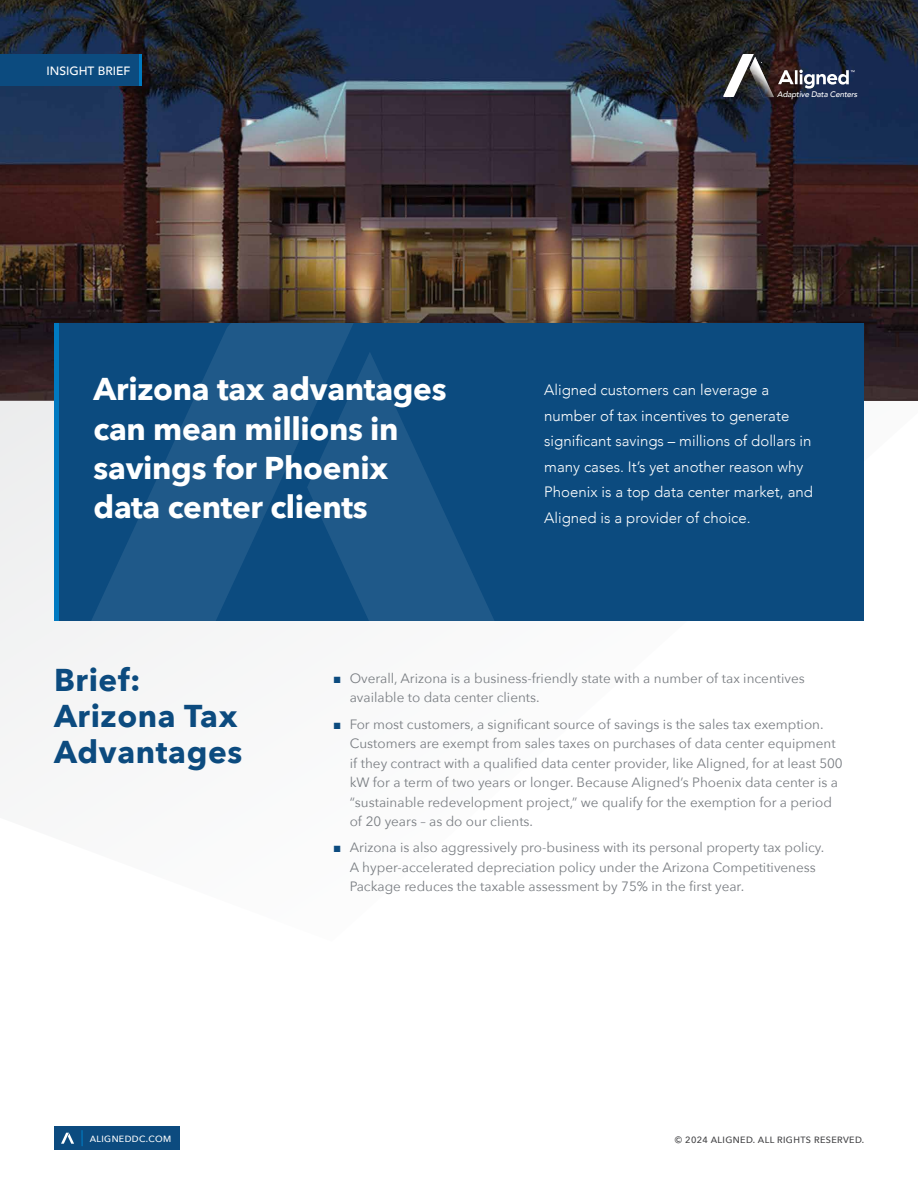
<style>
.page{position:relative;width:918px;height:1188px;background:#fff}
.page>*{position:absolute;margin:0;border:0;box-sizing:border-box;transform-origin:0 0}
.t1{font:700 31.5px/39.3px "Avenir Next";letter-spacing:-.01em;color:#fff}
.t2{font:700 31.5px/36px "Avenir Next";letter-spacing:.02em;color:#0c4b7f}
.t3{font:300 15px/25.5px "Avenir";color:#fff}
.t4{font:13.5px/19.5px "Avenir Next";color:#797d82}
.t5{font:500 12px "Avenir";color:#fff}
.t6{font:500 9.15px "Avenir Next";letter-spacing:.04em;color:#424244}
.t7{font:500 9px "Avenir Next";letter-spacing:.04em;color:#fff}
.t8{font:italic 500 8.1px "Avenir";letter-spacing:-.02em;color:#fff}
.s1{font-family:"Arial";color:#0c4b7f}
</style>
<div class="page">
<div style="left:54px;top:1127px;width:126px;height:23px;background:#0c4b7f"></div>
<svg style="left:61px;top:1133px;width:13px;height:11px"></svg>
<svg style="left:81px;top:1130px;width:2px;height:16px"></svg>
<img style="left:0;top:0;width:918px;height:401px">
<div style="left:0;top:401px;width:184px;height:338px;background:#f3f4f4"></div>
<div style="left:54px;top:323px;width:810px;height:298px;background:#0c4b7f"></div>
<hr style="left:54px;top:323px;width:4px;height:298px;background:#007ac1">
<svg style="left:355px;top:353px;width:139px;height:268px;fill:#1f5989"></svg>
<svg style="left:91px;top:323px;width:264px;height:298px;fill:#1f5989"></svg>
<div style="left:0;top:54px;width:142px;height:31px;background:#007ac1"></div>
<div style="left:0;top:54px;width:139px;height:31px;background:#0c4b7f"></div>
<svg style="left:723px;top:54px;width:132px;height:43px;background:#4f505d"></svg>
<p class="t5" style="left:46px;top:60px;width:85px">INSIGHT BRIEF</p>
<p class="t8" style="left:777px;top:89px;width:82px">Adaptive Data Centers</p>
<h1 class="t1" style="left:94px;top:369px;width:354px">Arizona tax advantages can mean millions in savings for Phoenix data center clients</h1>
<p class="t3" style="left:544px;top:378px;width:270px">Aligned customers can leverage a number of tax incentives to generate significant savings – millions of dollars in many cases. It’s yet another reason why Phoenix is a top data center market, and Aligned is a provider of choice.</p>
<h1 class="t2" style="left:54px;top:662px;width:190px">Brief:<br>Arizona Tax<br>Advantages</h1>
<p class="t4" style="left:350px;top:668px;width:457px;text-indent:-17px"><span class="s1">■</span> Overall, Arizona is a business-friendly state with a number of tax incentives available to data center clients.</p>
<p class="t4" style="left:350px;top:714px;width:495px;text-indent:-17px"><span class="s1">■</span> For most customers, a significant source of savings is the sales tax exemption.<br>Customers are exempt from sales taxes on purchases of data center equipment if they contract with a qualified data center provider, like Aligned, for at least 500 kW for a term of two years or longer. Because Aligned’s Phoenix data center is a “sustainable redevelopment project,” we qualify for the exemption for a period of 20 years – as do our clients.</p>
<p class="t4" style="left:350px;top:837px;width:476px;text-indent:-17px"><span class="s1">■</span> Arizona is also aggressively pro-business with its personal property tax policy.<br>A hyper-accelerated depreciation policy under the Arizona Competitiveness<br>Package reduces the taxable assessment by 75% in the first year.</p>
<p class="t7" style="left:90px;top:1131px;width:83px">ALIGNEDDC.COM</p>
<p class="t6" style="left:675px;top:1132px;width:191px">© 2024 ALIGNED. ALL RIGHTS RESERVED.</p>
</div>
